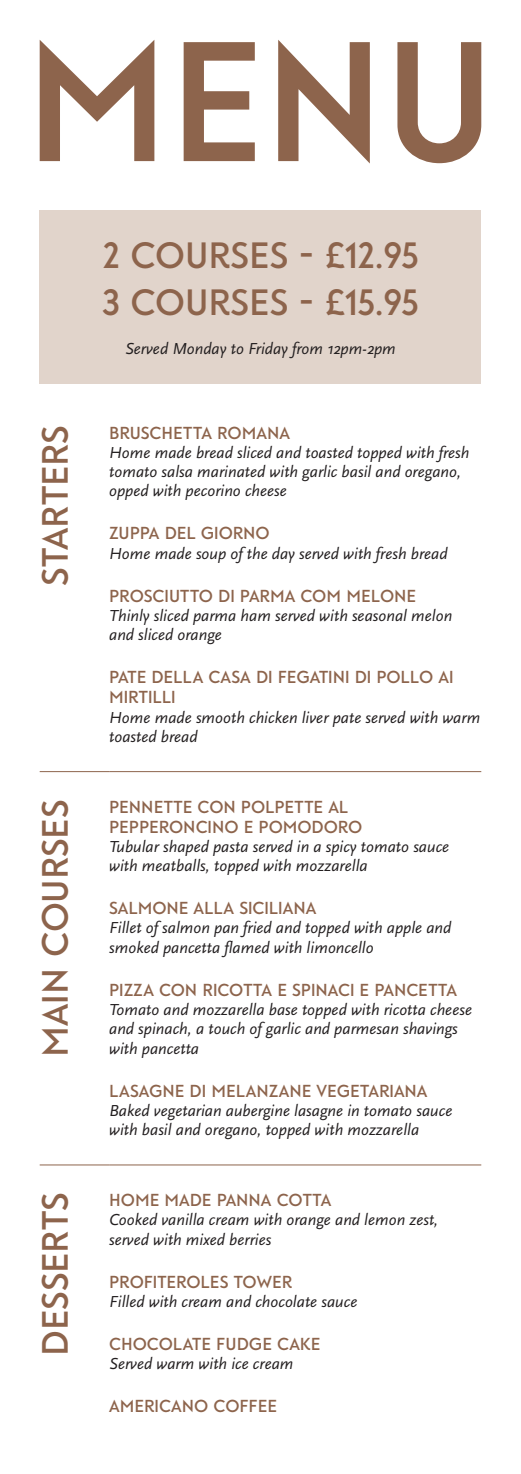
<style>
.page{position:relative;width:521px;height:1474px;background:#fff}
.page>*{position:absolute;margin:0;border:0;box-sizing:border-box;transform-origin:0 0}
.Table_Dish{font:700 35px/46.9px "Guess Sans";color:#8d644c}
.Body{font:italic 16.62px/19.2px "Scala Sans";color:#231f20}
.Table_Dish-2{font:700 16.62px/19.9px "Guess Sans";color:#8d644c}
</style>
<div class="page">
<div style="left:40px;top:210px;width:441px;height:173px;background:#e1d4cb"></div>
<hr style="left:40px;top:771px;width:69px;height:1px;background:#8d644c">
<hr style="left:109px;top:771px;width:372px;height:1px;background:#8d644c">
<hr style="left:40px;top:1164px;width:69px;height:1px;background:#8d644c">
<hr style="left:109px;top:1164px;width:372px;height:1px;background:#8d644c">
<svg style="left:40px;top:40px;width:441px;height:123px"></svg>
<p class="Table_Dish" style="left:103px;top:232px;width:317px">2 COURSES - £12.95<br>3 COURSES - £15.95</p>
<p class="Body" style="left:125px;top:339px;width:272px">Served Monday to Friday from 12pm-2pm</p>
<p class="Table_Dish" style="left:32px;top:586px;width:162px;rotate:-90deg">STARTERS</p>
<p class="Table_Dish-2" style="left:109px;top:422px;width:182px">BRUSCHETTA ROMANA</p>
<p class="Body" style="left:109px;top:443px;width:362px">Home made bread sliced and toasted topped with fresh tomato salsa marinated with garlic basil and oregano, opped with pecorino cheese</p>
<p class="Table_Dish-2" style="left:109px;top:523px;width:162px">ZUPPA DEL GIORNO</p>
<p class="Body" style="left:109px;top:544px;width:340px">Home made soup of the day served with fresh bread</p>
<p class="Table_Dish-2" style="left:109px;top:586px;width:308px">PROSCIUTTO DI PARMA COM MELONE</p>
<p class="Body" style="left:109px;top:606px;width:345px">Thinly sliced parma ham served with seasonal melon and sliced orange</p>
<p class="Table_Dish-2" style="left:109px;top:667px;width:346px">PATE DELLA CASA DI FEGATINI DI POLLO AI<br>MIRTILLI</p>
<p class="Body" style="left:109px;top:708px;width:373px">Home made smooth chicken liver pate served with warm toasted bread</p>
<p class="Table_Dish" style="left:32px;top:1056px;width:259px;rotate:-90deg">MAIN COURSES</p>
<p class="Table_Dish-2" style="left:109px;top:796px;width:255px">PENNETTE CON POLPETTE AL<br>PEPPERONCINO E POMODORO</p>
<p class="Body" style="left:109px;top:837px;width:342px">Tubular shaped pasta served in a spicy tomato sauce with meatballs, topped with mozzarella</p>
<p class="Table_Dish-2" style="left:109px;top:898px;width:209px">SALMONE ALLA SICILIANA</p>
<p class="Body" style="left:109px;top:918px;width:344px">Fillet of salmon pan fried and topped with apple and smoked pancetta flamed with limoncello</p>
<p class="Table_Dish-2" style="left:109px;top:979px;width:349px">PIZZA CON RICOTTA E SPINACI E PANCETTA</p>
<p class="Body" style="left:109px;top:1000px;width:364px">Tomato and mozzarella base topped with ricotta cheese and spinach, a touch of garlic and parmesan shavings with pancetta</p>
<p class="Table_Dish-2" style="left:109px;top:1080px;width:320px">LASAGNE DI MELANZANE VEGETARIANA</p>
<p class="Body" style="left:109px;top:1101px;width:345px">Baked vegetarian aubergine lasagne in tomato sauce with basil and oregano, topped with mozzarella</p>
<p class="Table_Dish" style="left:32px;top:1355px;width:165px;rotate:-90deg">DESSERTS</p>
<p class="Table_Dish-2" style="left:109px;top:1190px;width:224px">HOME MADE PANNA COTTA</p>
<p class="Body" style="left:109px;top:1210px;width:331px">Cooked vanilla cream with orange and lemon zest, served with mixed berries</p>
<p class="Table_Dish-2" style="left:109px;top:1271px;width:185px">PROFITEROLES TOWER</p>
<p class="Body" style="left:109px;top:1292px;width:250px">Filled with cream and chocolate sauce</p>
<p class="Table_Dish-2" style="left:109px;top:1333px;width:213px">CHOCOLATE FUDGE CAKE</p>
<p class="Body" style="left:109px;top:1354px;width:186px">Served warm with ice cream</p>
<p class="Table_Dish-2" style="left:109px;top:1396px;width:169px">AMERICANO COFFEE</p>
</div>
